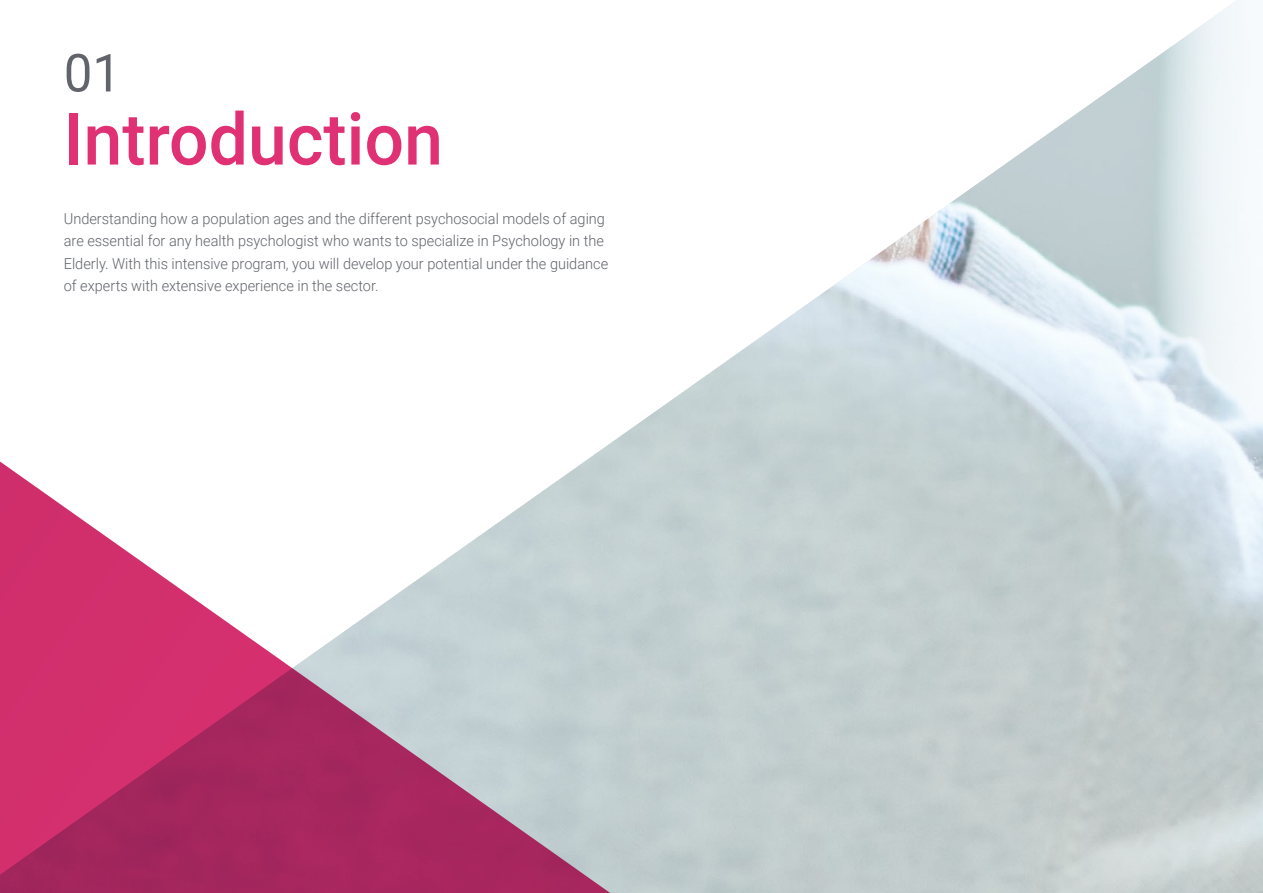
<style>
.page{position:relative;width:1263px;height:893px;background:#fff}
.page>*{position:absolute;margin:0;border:0;box-sizing:border-box;transform-origin:0 0}
.t1{font:500 72px "Roboto";color:#df3174}
.t2{font:52.5px "Roboto";color:#61646a}
.t3{font:300 15px/22.5px "Roboto";color:#61646a}
</style>
<div class="page">
<img style="left:607px;top:0;width:656px;height:893px">
<svg style="left:0;top:446px;width:640px;height:447px"></svg>
<h2 class="t2" style="left:64px;top:36px;width:59px">01</h2>
<h1 class="t1" style="left:64px;top:89px;width:381px">Introduction</h1>
<p class="t3" style="left:64px;top:207px;width:546px">Understanding how a population ages and the different psychosocial models of aging are essential for any health psychologist who wants to specialize in Psychology in the Elderly. With this intensive program, you will develop your potential under the guidance of experts with extensive experience in the sector.</p>
</div>
